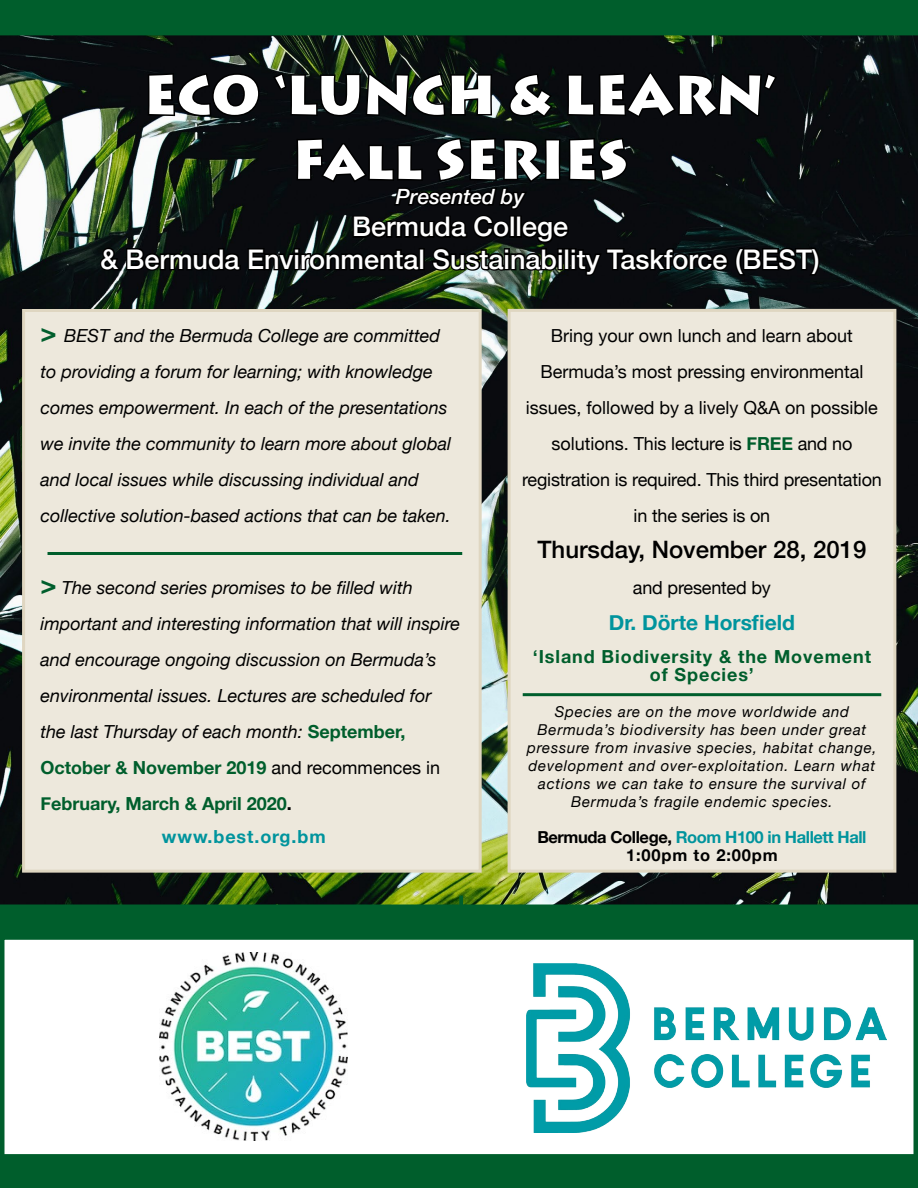
<style>
.page{position:relative;width:918px;height:1188px;background:#fff}
.page>*{position:absolute;margin:0;border:0;box-sizing:border-box;transform-origin:0 0}
.t1{font:900 54px/64.8px "Lithos Pro";color:#fff;text-align:center}
.t2{font:500 27px/32.4px "Helvetica Neue";color:#fff;text-align:center}
.t3{font:500 24px "Helvetica Neue";color:#000}
.t4{font:700 21px "Helvetica Neue";color:#00949d}
.t5{font:italic 500 21px "Helvetica Neue";color:#fff}
.t6{font:italic 18px/36px "Helvetica Neue";color:#000}
.t7{font:18px/36px "Helvetica Neue";color:#000;text-align:center}
.t8{font:700 18px/18px "Helvetica Neue";letter-spacing:.05em;color:#005e2c;text-align:center}
.t9{font:700 18px "Helvetica Neue";letter-spacing:.05em;color:#00949d}
.t10{font:700 16.5px/18px "Helvetica Neue";letter-spacing:-.025em;color:#000;text-align:center}
.t11{font:italic 15px/18px "Helvetica Neue";letter-spacing:.05em;color:#000;text-align:center}
.s1{font-weight:700;font-style:normal;font-size:27px;color:#005e2c}
.s2{font-weight:700;font-style:normal;color:#005e2c}
.s3{font-style:normal}
.s4{font-weight:700;font-style:normal}
.s5{font-weight:700;color:#005e2c}
.s6{color:#00949d}
</style>
<div class="page">
<img style="left:0;top:35px;width:918px;height:861px">
<div style="left:22px;top:309px;width:460px;height:564px;background:#ede8dc;border:3px solid #dfd6c1"></div>
<div style="left:508px;top:309px;width:388px;height:564px;background:#ede8dc;border:3px solid #dfd6c1"></div>
<svg style="left:146px;top:71px;width:115px;height:47px;background:#0b0c0f"></svg>
<svg style="left:271px;top:71px;width:223px;height:48px;background:#0e1512"></svg>
<svg style="left:508px;top:72px;width:47px;height:47px;background:#080c0c"></svg>
<svg style="left:565px;top:71px;width:214px;height:49px;background:#06080a"></svg>
<svg style="left:98px;top:136px;width:724px;height:149px;background:#131916"></svg>
<hr style="left:48px;top:552px;width:414px;height:3px;background:#005e2c">
<div style="left:0;top:0;width:918px;height:35px;background:#005e2c"></div>
<svg style="left:0;top:896px;width:918px;height:38px;background:#095528"></svg>
<svg style="left:0;top:934px;width:918px;height:254px"></svg>
<hr style="left:523px;top:693px;width:358px;height:3px;background:#005e2c">
<h1 class="t1" style="left:144px;top:64px;width:634px">ECO ‘LUNCH &amp; LEARN’<br>Fall SERIES</h1>
<p class="t5" style="left:396px;top:179px;width:130px">Presented by</p>
<h2 class="t2" style="left:101px;top:208px;width:721px">Bermuda College<br>&amp; Bermuda Environmental Sustainability Taskforce (BEST)</h2>
<p class="t6" style="left:41px;top:319px;width:412px"><span class="s1">&gt;</span> BEST and the Bermuda College are committed to providing a forum for learning; with knowledge comes empowerment. In each of the presentations we invite the community to learn more about global and local issues while discussing individual and collective solution-based actions that can be taken.</p>
<p class="t6" style="left:41px;top:571px;width:421px"><span class="s1">&gt;</span> The second series promises to be filled with important and interesting information that will inspire and encourage ongoing discussion on Bermuda’s environmental issues. Lectures are scheduled for the last Thursday of each month: <span class="s2">September, October &amp; November 2019</span> <span class="s3">and recommences in </span><span class="s2">February, March &amp; April 2020</span><span class="s4">.</span></p>
<p class="t9" style="left:162px;top:822px;width:165px">www.best.org.bm</p>
<p class="t7" style="left:522px;top:319px;width:361px">Bring your own lunch and learn about Bermuda’s most pressing environmental issues, followed by a lively Q&amp;A on possible solutions. This lecture is <span class="s5">FREE</span> and no registration is required. This third presentation in the series is on</p>
<h3 class="t3" style="left:537px;top:530px;width:331px">Thursday, November 28, 2019</h3>
<p class="t7" style="left:633px;top:571px;width:140px">and presented by</p>
<p class="t4" style="left:609px;top:606px;width:188px">Dr. Dörte Horsfield</p>
<p class="t8" style="left:533px;top:648px;width:340px">‘Island Biodiversity &amp; the Movement of Species’</p>
<p class="t11" style="left:527px;top:704px;width:351px">Species are on the move worldwide and Bermuda’s biodiversity has been under great pressure from invasive species, habitat change, development and over-exploitation. Learn what actions we can take to ensure the survival of Bermuda’s fragile endemic species.</p>
<p class="t10" style="left:537px;top:829px;width:331px">Bermuda College, <span class="s6">Room H100 in Hallett Hall<br></span>1:00pm to 2:00pm</p>
</div>
